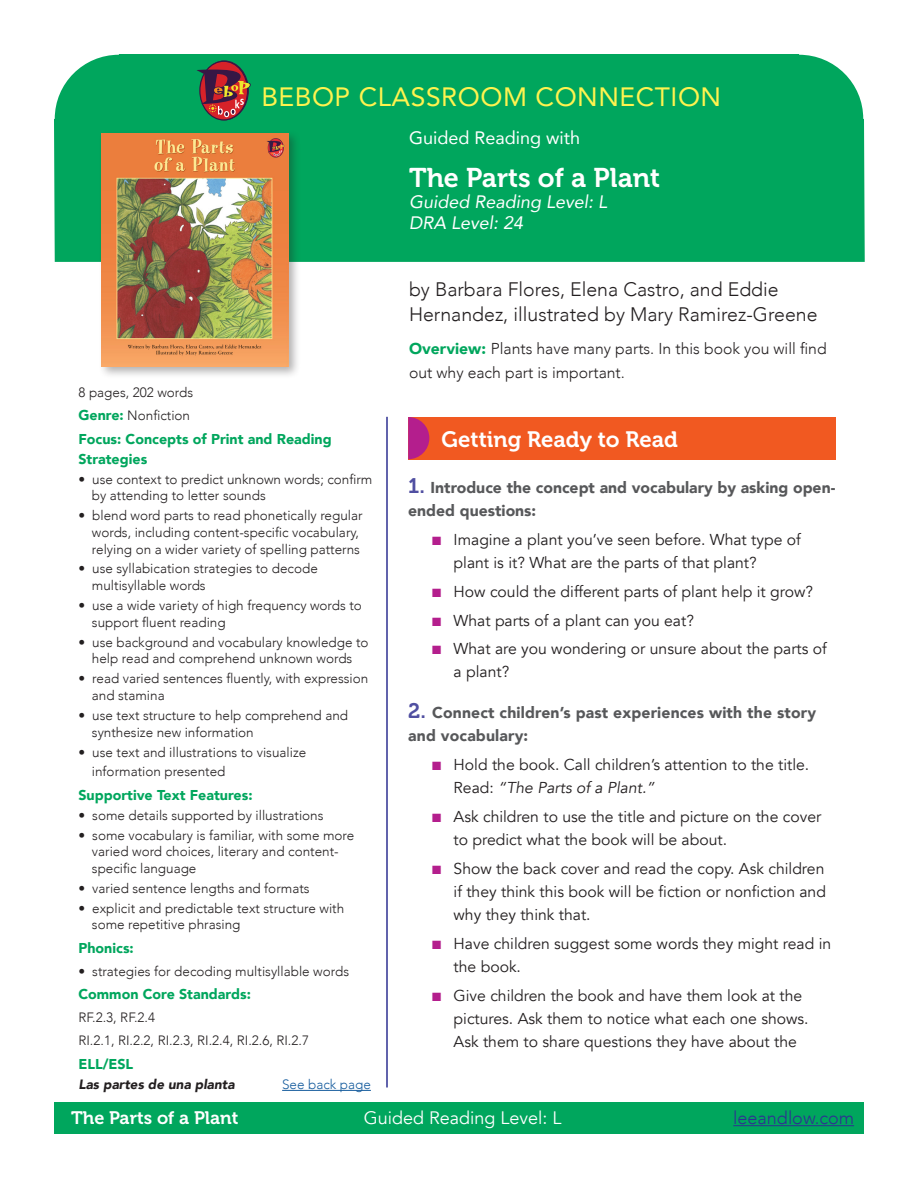
<style>
.page{position:relative;width:918px;height:1188px;background:#fff}
.page>*{position:absolute;margin:0;border:0;box-sizing:border-box;transform-origin:0 0}
.Header_book_title{font:27px "Museo 700";color:#fff}
.t1{font:26.4px "Avenir";letter-spacing:.02em;color:#fff34f}
.t2{font:22.2px "Museo 700";color:#fff}
.bylines{font:300 19.5px/25.5px "Avenir";color:#231f20}
.Header_book_descript{font:italic 18px "Avenir";color:#fff}
.t3{font:18px "Avenir";color:#fff}
.t4{font:18px "Avenir";color:#fff}
.t5{font:18px "Museo 700";color:#fff}
.t6{font:300 18px "Avenir";color:#2e3092}
.t7{font:15.75px/23.2px "Avenir";color:#231f20}
.t8{font:900 15.75px/23.2px "Avenir";color:#57585a}
.overview{font:300 15.75px/24px "Avenir";color:#231f20}
.sidebar_text{font:900 14.25px/19.6px "Avenir";color:#00a65d}
.side_bar_bullit_text{font:300 13.5px/16.6px "Avenir";color:#231f20}
.side_bar_bullit_text-2{font:italic 900 13.5px "Avenir";color:#231f20}
.sidebar_text-2{font:300 13.5px "Avenir";color:#231f20}
.side_bar_bullit_text-3{font:300 13.5px "Avenir";color:#175d9e}
.s1{font-weight:900;font-size:14.25px;color:#00a65d}
.s2{font-weight:900;color:#00a65d}
.s3{font-family:"Museo 700";font-weight:400;font-size:21px;color:#504fa1}
.s4{color:#b41e8d}
.s5{font-style:italic}
</style>
<div class="page">
<div style="left:54px;top:54px;width:811px;height:208px;background:#00a65d"></div>
<svg style="left:200px;top:61px;width:48px;height:59px"></svg>
<svg style="left:197px;top:70px;width:54px;height:47px;background:#794b43"></svg>
<div style="left:54px;top:1103px;width:810px;height:31px;background:#00a65d"></div>
<hr style="left:733px;top:1125px;width:121px;height:1px;background:#2e3092">
<hr style="left:386px;top:417px;width:2px;height:671px;background:#2e3092">
<div style="left:98px;top:129px;width:203px;height:250px;background:#231f20;opacity:.35"></div>
<img style="left:102px;top:133px;width:187px;height:233px">
<div style="left:408px;top:417px;width:428px;height:42px;background:#f15921"></div>
<svg style="left:408px;top:417px;width:21px;height:42px"></svg>
<hr style="left:282px;top:1090px;width:89px;height:1px;background:#175d9e">
<p class="t1" style="left:261px;top:75px;width:461px">BEBOP CLASSROOM CONNECTION</p>
<p class="t4" style="left:409px;top:123px;width:173px">Guided Reading with</p>
<p class="Header_book_title" style="left:409px;top:162px;width:253px">The Parts of a Plant</p>
<p class="Header_book_descript" style="left:409px;top:190px;width:200px">Guided Reading Level: L</p>
<p class="Header_book_descript" style="left:409px;top:211px;width:116px">DRA Level: 24</p>
<p class="side_bar_bullit_text" style="left:78px;top:384px;width:116px">8 pages, 202 words</p>
<p class="sidebar_text-2" style="left:78px;top:408px;width:113px"><span class="s1">Genre:</span> Nonfiction</p>
<p class="sidebar_text" style="left:78px;top:429px;width:255px">Focus: Concepts of Print and Reading<br>Strategies</p>
<p class="side_bar_bullit_text" style="left:92px;top:471px;width:282px;text-indent:-13px">• use context to predict unknown words; confirm by attending to letter sounds</p>
<p class="side_bar_bullit_text" style="left:92px;top:507px;width:272px;text-indent:-13px">• blend word parts to read phonetically regular words, including content-specific vocabulary, relying on a wider variety of spelling patterns</p>
<p class="side_bar_bullit_text" style="left:92px;top:561px;width:227px;text-indent:-13px">• use syllabication strategies to decode multisyllable words</p>
<p class="side_bar_bullit_text" style="left:92px;top:597px;width:271px;text-indent:-13px">• use a wide variety of high frequency words to support fluent reading</p>
<p class="side_bar_bullit_text" style="left:78px;top:634px;width:292px;text-align:center">• use background and vocabulary knowledge to help read and comprehend unknown words</p>
<p class="side_bar_bullit_text" style="left:92px;top:670px;width:278px;text-indent:-13px">• read varied sentences fluently, with expression and stamina</p>
<p class="side_bar_bullit_text" style="left:92px;top:707px;width:258px;text-indent:-13px">• use text structure to help comprehend and synthesize new information</p>
<p class="side_bar_bullit_text" style="left:92px;top:742px;width:216px;line-height:19.6px;text-indent:-13px">• use text and illustrations to visualize information presented</p>
<p class="sidebar_text" style="left:78px;top:785px;width:176px">Supportive Text Features:</p>
<p class="side_bar_bullit_text" style="left:78px;top:807px;width:247px">• some details supported by illustrations</p>
<p class="side_bar_bullit_text" style="left:92px;top:827px;width:264px;text-indent:-13px">• some vocabulary is familiar, with some more varied word choices, literary and content&shy;specific language</p>
<p class="side_bar_bullit_text" style="left:78px;top:880px;width:233px">• varied sentence lengths and formats</p>
<p class="side_bar_bullit_text" style="left:92px;top:900px;width:254px;text-indent:-13px">• explicit and predictable text structure with some repetitive phrasing</p>
<p class="sidebar_text" style="left:78px;top:938px;width:57px">Phonics:</p>
<p class="side_bar_bullit_text" style="left:78px;top:963px;width:272px">• strategies for decoding multisyllable words</p>
<p class="sidebar_text" style="left:78px;top:984px;width:174px">Common Core Standards:</p>
<p class="side_bar_bullit_text" style="left:78px;top:1009px;width:78px">RF.2.3, RF.2.4</p>
<p class="side_bar_bullit_text" style="left:78px;top:1032px;width:232px">RI.2.1, RI.2.2, RI.2.3, RI.2.4, RI.2.6, RI.2.7</p>
<p class="sidebar_text" style="left:78px;top:1053px;width:56px">ELL/ESL</p>
<p class="side_bar_bullit_text-2" style="left:78px;top:1074px;width:158px">Las partes de una planta</p>
<p class="side_bar_bullit_text-3" style="left:282px;top:1077px;width:90px">See back page</p>
<p class="bylines" style="left:409px;top:276px;width:410px">by Barbara Flores, Elena Castro, and Eddie<br>Hernandez, illustrated by Mary Ramirez-Greene</p>
<p class="overview" style="left:409px;top:337px;width:419px"><span class="s2">Overview:</span> Plants have many parts. In this book you will find out why each part is important.</p>
<p class="t2" style="left:442px;top:427px;width:238px">Getting Ready to Read</p>
<p class="t8" style="left:408px;top:476px;width:429px"><span class="s3">1.</span> Introduce the concept and vocabulary by asking open&shy;ended questions:</p>
<p class="t7" style="left:454px;top:528px;width:349px;text-indent:-22px"><span class="s4">■</span> Imagine a plant you’ve seen before. What type of plant is it? What are the parts of that plant?</p>
<p class="t7" style="left:432px;top:580px;width:383px"><span class="s4">■</span> How could the different parts of plant help it grow?</p>
<p class="t7" style="left:432px;top:609px;width:263px"><span class="s4">■</span> What parts of a plant can you eat?</p>
<p class="t7" style="left:454px;top:637px;width:375px;text-indent:-22px"><span class="s4">■</span> What are you wondering or unsure about the parts of a plant?</p>
<p class="t8" style="left:408px;top:700px;width:409px"><span class="s3">2.</span> Connect children’s past experiences with the story and vocabulary:</p>
<p class="t7" style="left:454px;top:753px;width:357px;text-indent:-22px"><span class="s4">■</span> Hold the book. Call children’s attention to the title.<br>Read: <span class="s5">“The Parts of a Plant.”</span></p>
<p class="t7" style="left:454px;top:805px;width:369px;text-indent:-22px"><span class="s4">■</span> Ask children to use the title and picture on the cover to predict what the book will be about.</p>
<p class="t7" style="left:454px;top:857px;width:374px;text-align:justify;text-indent:-22px"><span class="s4">■</span> Show the back cover and read the copy. Ask children if they think this book will be fiction or nonfiction and why they think that.</p>
<p class="t7" style="left:454px;top:932px;width:379px;text-indent:-22px"><span class="s4">■</span> Have children suggest some words they might read in the book.</p>
<p class="t7" style="left:454px;top:984px;width:357px;text-indent:-22px"><span class="s4">■</span> Give children the book and have them look at the pictures. Ask them to notice what each one shows.<br>Ask them to share questions they have about the</p>
<p class="t5" style="left:71px;top:1108px;width:169px">The Parts of a Plant</p>
<p class="t3" style="left:364px;top:1107px;width:199px">Guided Reading Level: L</p>
<p class="t6" style="left:733px;top:1108px;width:122px">leeandlow.com</p>
</div>
